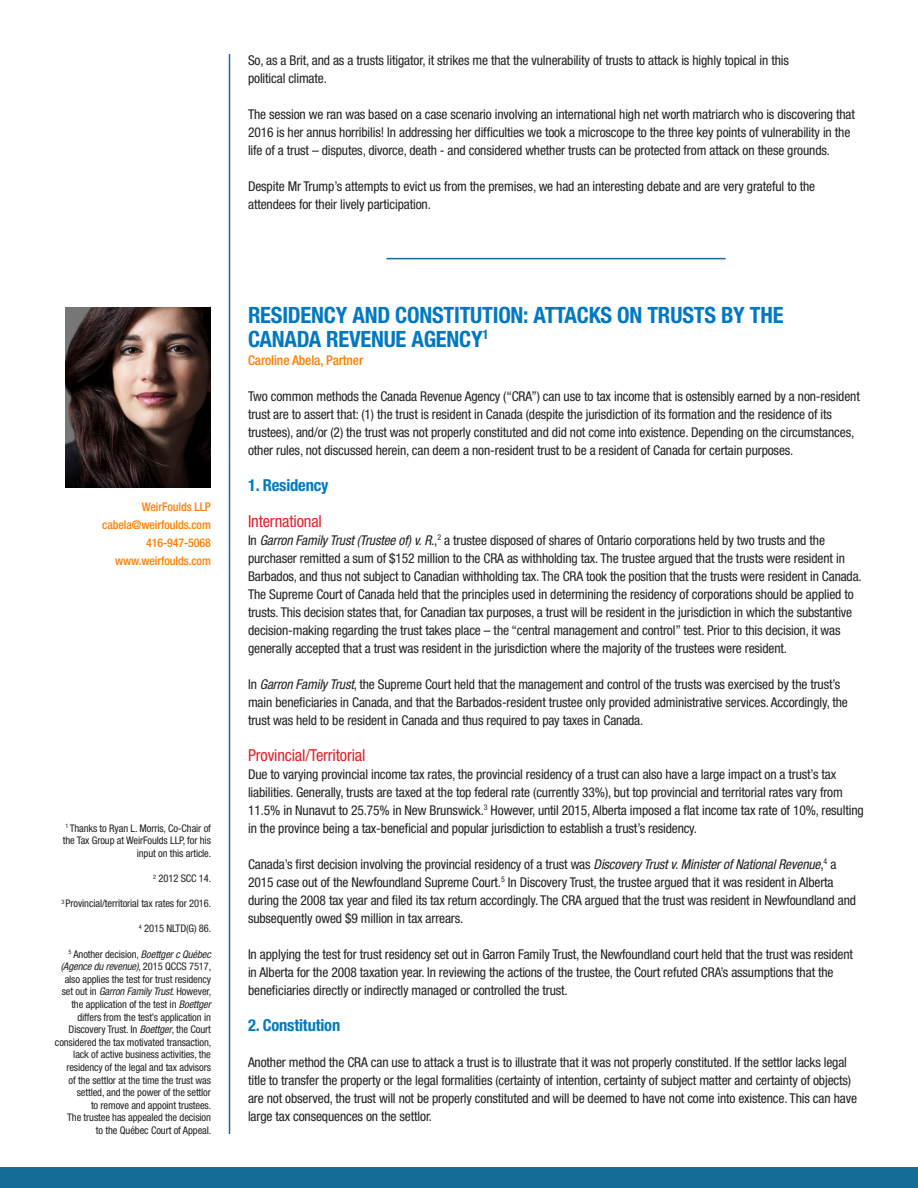
<style>
.page{position:relative;width:918px;height:1188px;background:#fff}
.page>*{position:absolute;margin:0;border:0;box-sizing:border-box;transform-origin:0 0}
.t1{font:700 condensed 22.5px/24px "Helvetica Neue";letter-spacing:-.01em;color:#0079c2}
.t2{font:condensed 16.5px "Helvetica Neue";letter-spacing:-.01em;color:#e31f27}
.t3{font:700 condensed 16.5px "Helvetica Neue";letter-spacing:-.01em;color:#0079c2}
.t4{font:condensed 13.5px/18px "Helvetica Neue";letter-spacing:-.01em;color:#231f20}
.t5{font:500 condensed 13.5px "Helvetica Neue";letter-spacing:-.01em;color:#ff7e00}
.t6{font:500 condensed 12px/18px "Helvetica Neue";letter-spacing:-.01em;color:#ff7e00;text-align:right}
.t7{font:condensed 10.5px/12.6px "Helvetica Neue";letter-spacing:-.01em;color:#231f20;text-align:right}
.s1{font-style:italic}
</style>
<div class="page">
<div style="left:0;top:1167px;width:918px;height:21px;background:#156c97"></div>
<hr style="left:229px;top:54px;width:1px;height:1080px;background:#156c97">
<hr style="left:386px;top:258px;width:340px;height:1px;background:#156c97">
<img style="left:65px;top:307px;width:146px;height:180px">
<p class="t4" style="left:248px;top:51px;width:543px">So, as a Brit, and as a trusts litigator, it strikes me that the vulnerability of trusts to attack is highly topical in this political climate.</p>
<p class="t4" style="left:248px;top:105px;width:608px">The session we ran was based on a case scenario involving an international high net worth matriarch who is discovering that<br>2016 is her annus horribilis! In addressing her difficulties we took a microscope to the three key points of vulnerability in the life of a trust – disputes, divorce, death - and considered whether trusts can be protected from attack on these grounds.</p>
<p class="t4" style="left:248px;top:177px;width:569px">Despite Mr Trump’s attempts to evict us from the premises, we had an interesting debate and are very grateful to the attendees for their lively participation.</p>
<p class="t6" style="left:102px;top:497px;width:110px">WeirFoulds LLP cabela@weirfoulds.com<br>416-947-5068 www.weirfoulds.com</p>
<p class="t7" style="left:63px;top:822px;width:150px"><sup>1</sup> Thanks to Ryan L. Morris, Co-Chair of the Tax Group at WeirFoulds LLP, for his input on this article.</p>
<p class="t7" style="left:153px;top:872px;width:60px"><sup>2</sup> 2012 SCC 14.</p>
<p class="t7" style="left:61px;top:897px;width:152px"><sup>3</sup> Provincial/territorial tax rates for 2016.</p>
<p class="t7" style="left:139px;top:922px;width:74px"><sup>4</sup> 2015 NLTD(G) 86.</p>
<p class="t7" style="left:55px;top:948px;width:158px"><sup>5</sup> Another decision, <span class="s1">Boettger c Québec (Agence du revenue)</span>, 2015 QCCS 7517, also applies the test for trust residency set out in <span class="s1">Garron Family Trust</span>. However, the application of the test in <span class="s1">Boettger </span>differs from the test’s application in Discovery Trust. In <span class="s1">Boettger</span>, the Court considered the tax motivated transaction, lack of active business activities, the residency of the legal and tax advisors<br>of the settlor at the time the trust was settled, and the power of the settlor<br>to remove and appoint trustees.<br>The trustee has appealed the decision<br>to the Québec Court of Appeal.</p>
<h1 class="t1" style="left:248px;top:302px;width:537px">RESIDENCY AND CONSTITUTION: ATTACKS ON TRUSTS BY THE<br>CANADA REVENUE AGENCY<sup>1</sup></h1>
<p class="t5" style="left:248px;top:352px;width:117px">Caroline Abela, Partner</p>
<p class="t4" style="left:248px;top:387px;width:613px">Two common methods the Canada Revenue Agency (“CRA”) can use to tax income that is ostensibly earned by a non-resident trust are to assert that: (1) the trust is resident in Canada (despite the jurisdiction of its formation and the residence of its trustees), and/or (2) the trust was not properly constituted and did not come into existence. Depending on the circumstances, other rules, not discussed herein, can deem a non-resident trust to be a resident of Canada for certain purposes.</p>
<p class="t3" style="left:248px;top:475px;width:82px">1. Residency</p>
<p class="t2" style="left:248px;top:511px;width:75px">International</p>
<p class="t4" style="left:248px;top:531px;width:615px">In <span class="s1">Garron Family Trust (Trustee of) v. R.</span>,<sup>2</sup> a trustee disposed of shares of Ontario corporations held by two trusts and the purchaser remitted a sum of $152 million to the CRA as withholding tax. The trustee argued that the trusts were resident in Barbados, and thus not subject to Canadian withholding tax. The CRA took the position that the trusts were resident in Canada.<br>The Supreme Court of Canada held that the principles used in determining the residency of corporations should be applied to trusts. This decision states that, for Canadian tax purposes, a trust will be resident in the jurisdiction in which the substantive decision-making regarding the trust takes place – the “central management and control” test. Prior to this decision, it was generally accepted that a trust was resident in the jurisdiction where the majority of the trustees were resident.</p>
<p class="t4" style="left:248px;top:675px;width:601px">In <span class="s1">Garron Family Trust</span>, the Supreme Court held that the management and control of the trusts was exercised by the trust’s main beneficiaries in Canada, and that the Barbados-resident trustee only provided administrative services. Accordingly, the trust was held to be resident in Canada and thus required to pay taxes in Canada.</p>
<p class="t2" style="left:248px;top:745px;width:119px">Provincial/Territorial</p>
<p class="t4" style="left:248px;top:765px;width:617px">Due to varying provincial income tax rates, the provincial residency of a trust can also have a large impact on a trust’s tax liabilities. Generally, trusts are taxed at the top federal rate (currently 33%), but top provincial and territorial rates vary from 11.5% in Nunavut to 25.75% in New Brunswick.<sup>3</sup> However, until 2015, Alberta imposed a flat income tax rate of 10%, resulting in the province being a tax-beneficial and popular jurisdiction to establish a trust’s residency.</p>
<p class="t4" style="left:248px;top:855px;width:610px">Canada’s first decision involving the provincial residency of a trust was <span class="s1">Discovery Trust v. Minister of National Revenue</span>,<sup>4</sup> a 2015 case out of the Newfoundland Supreme Court.<sup>5</sup> In Discovery Trust, the trustee argued that it was resident in Alberta during the 2008 tax year and filed its tax return accordingly. The CRA argued that the trust was resident in Newfoundland and subsequently owed $9 million in tax arrears.</p>
<p class="t4" style="left:248px;top:945px;width:607px">In applying the test for trust residency set out in Garron Family Trust, the Newfoundland court held that the trust was resident in Alberta for the 2008 taxation year. In reviewing the actions of the trustee, the Court refuted CRA’s assumptions that the beneficiaries directly or indirectly managed or controlled the trust.</p>
<p class="t3" style="left:248px;top:1015px;width:94px">2. Constitution</p>
<p class="t4" style="left:248px;top:1053px;width:611px">Another method the CRA can use to attack a trust is to illustrate that it was not properly constituted. If the settlor lacks legal title to transfer the property or the legal formalities (certainty of intention, certainty of subject matter and certainty of objects) are not observed, the trust will not be properly constituted and will be deemed to have not come into existence. This can have large tax consequences on the settlor.</p>
</div>
